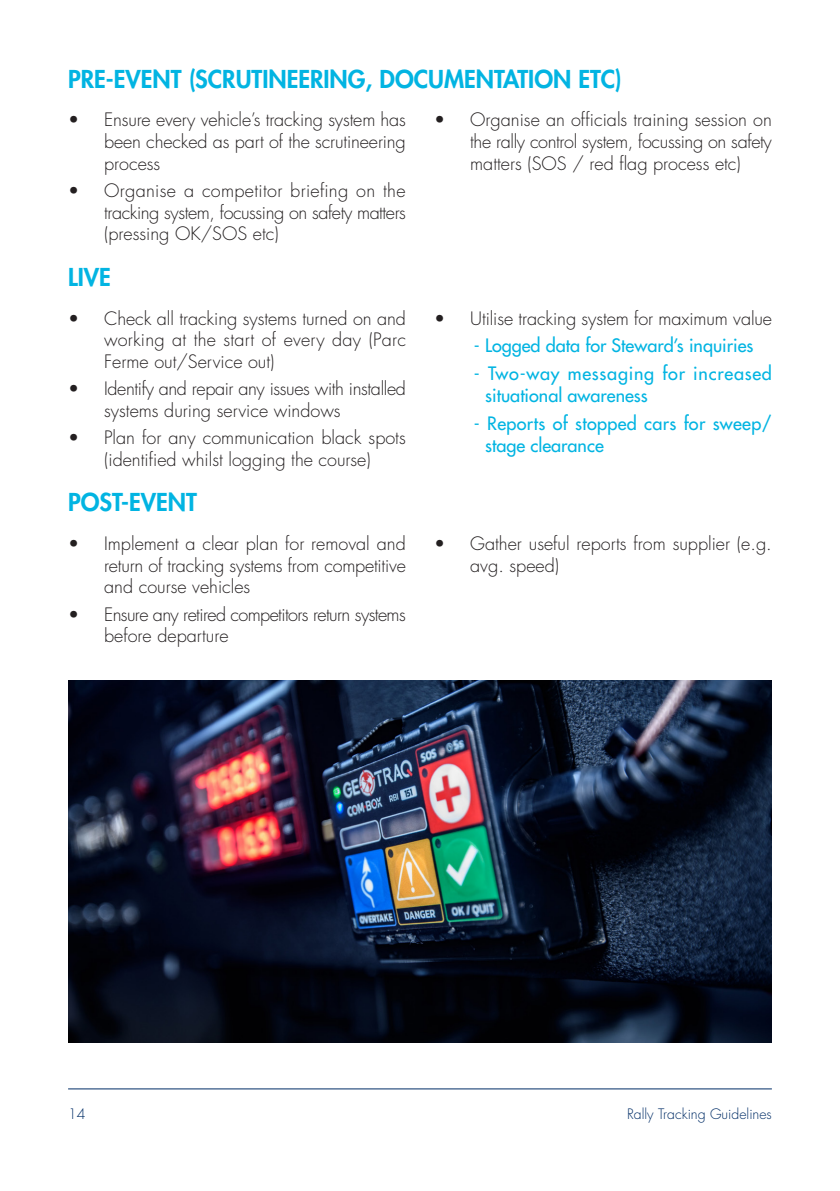
<style>
.page{position:relative;width:840px;height:1191px;background:#fff}
.page>*{position:absolute;margin:0;border:0;box-sizing:border-box;transform-origin:0 0}
.TITRE_2{font:800 24px "Futura Std";color:#02b4e2}
.t1{font:300 18px/21.6px "Futura Std";color:#231f20;text-align:justify}
.TEXTE_COURANT{font:500 18px/22px "Futura Std";color:#02b4e2}
.t2{font:300 18px/21.6px "Futura Std";letter-spacing:-.02em;color:#231f20}
.t3{font:300 18px/21.6px "Futura Std";letter-spacing:-.035em;color:#231f20}
.TEXTE_COURANT-2{font:500 18px/22px "Futura Std";letter-spacing:.04em;color:#02b4e2}
.t4{font:300 14px "Futura Std";color:#002d66}
</style>
<div class="page">
<hr style="left:68px;top:1088px;width:703px;height:1px;background:#002d66">
<img style="left:68px;top:680px;width:703px;height:362px">
<p class="TITRE_2" style="left:68px;top:64px;width:555px">PRE-EVENT (SCRUTINEERING, DOCUMENTATION ETC)</p>
<p class="t1" style="left:104px;top:110px;width:303px;text-indent:-36px">• Ensure every vehicle’s tracking system has been checked as part of the scrutineering process</p>
<p class="t1" style="left:104px;top:180px;width:303px;text-indent:-36px">• Organise a competitor briefing on the tracking system, focussing on safety matters (pressing OK/SOS etc)</p>
<p class="t1" style="left:470px;top:110px;width:303px;text-indent:-36px">• Organise an officials training session on the rally control system, focussing on safety matters (SOS / red flag process etc)</p>
<p class="TITRE_2" style="left:68px;top:262px;width:44px">LIVE</p>
<p class="t1" style="left:104px;top:308px;width:303px;text-indent:-36px">• Check all tracking systems turned on and working at the start of every day (Parc Ferme out/Service out)</p>
<p class="t2" style="left:104px;top:378px;width:303px;text-indent:-36px">• Identify and repair any issues with installed systems during service windows</p>
<p class="t1" style="left:68px;top:427px;width:339px;text-align:center">• Plan for any communication black spots (identified whilst logging the course)</p>
<p class="TITRE_2" style="left:68px;top:487px;width:130px">POST-EVENT</p>
<p class="t1" style="left:104px;top:533px;width:303px;text-indent:-36px">• Implement a clear plan for removal and return of tracking systems from competitive and course vehicles</p>
<p class="t3" style="left:104px;top:604px;width:303px;text-indent:-36px">• Ensure any retired competitors return systems before departure</p>
<p class="t1" style="left:434px;top:308px;width:339px">• Utilise tracking system for maximum value</p>
<p class="TEXTE_COURANT" style="left:473px;top:335px;width:281px">- Logged data for Steward’s inquiries</p>
<p class="TEXTE_COURANT-2" style="left:485px;top:362px;width:288px;text-indent:-11px">- Two-way messaging for increased situational awareness</p>
<p class="TEXTE_COURANT" style="left:485px;top:412px;width:288px;text-indent:-11px">- Reports of stopped cars for sweep/ stage clearance</p>
<p class="t1" style="left:470px;top:533px;width:303px;text-indent:-36px">• Gather useful reports from supplier (e.g. avg. speed)</p>
<p class="t4" style="left:68px;top:1105px;width:19px">14</p>
<p class="t4" style="left:626px;top:1105px;width:146px">Rally Tracking Guidelines</p>
</div>
